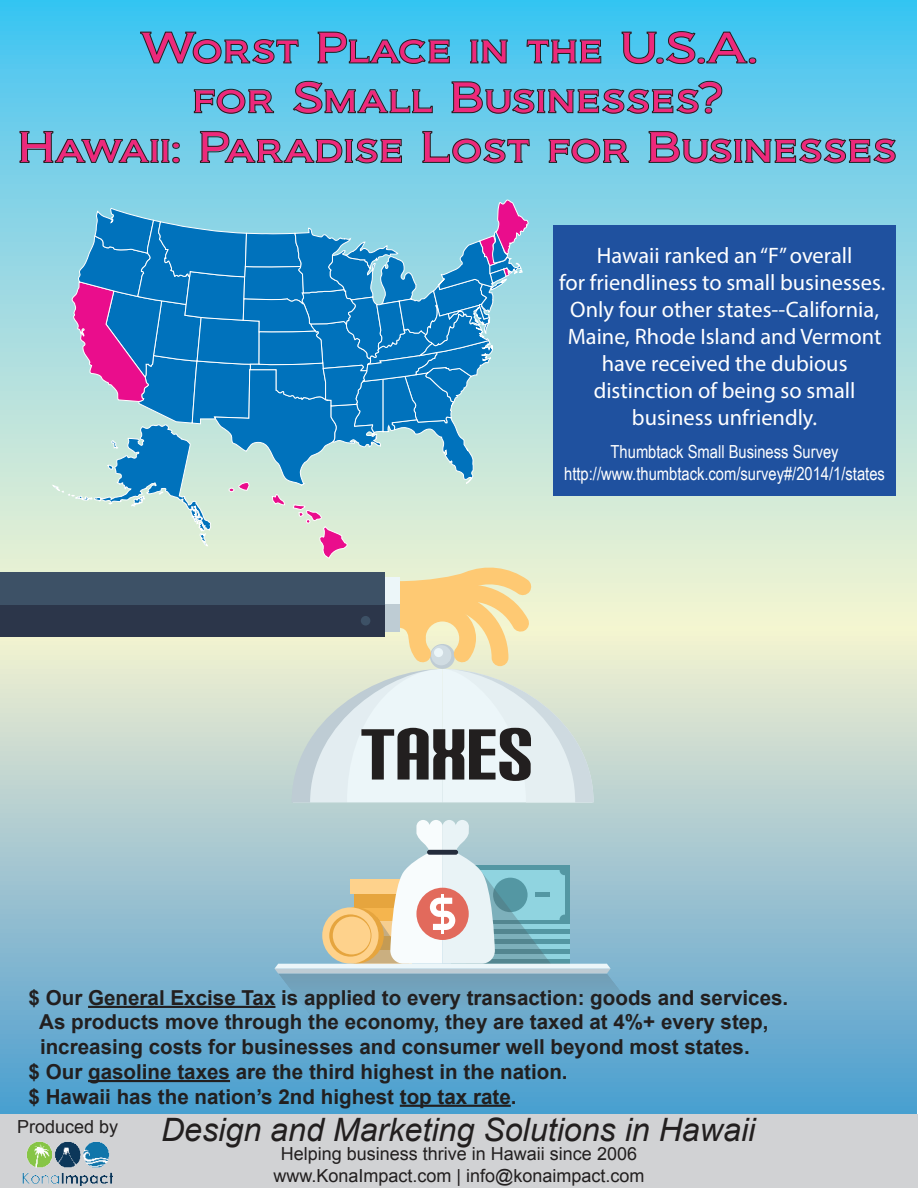
<style>
.page{position:relative;width:918px;height:1188px;background:#fff}
.page>*{position:absolute;margin:0;border:0;box-sizing:border-box;transform-origin:0 0}
.t1{font:86.1px "Carbon Block";color:#221f1f}
.t2{font:41.4px/49.8px "Biondi";color:#ed297b;text-align:center}
.t3{font:italic 32.25px "Arial";color:#221f1f}
.t4{font:22.35px/26.8px "Myriad Pro";color:#fff;text-align:center}
.t5{font:700 20.55px "Arial";color:#221f1f}
.t6{font:18px/22.5px "Arial";color:#221f1f;text-align:center}
.t7{font:18px/21.6px "Arial Narrow";color:#fff;text-align:center}
</style>
<div class="page">
<img style="left:0;top:0;width:917px;height:1114px">
<div style="left:0;top:1114px;width:918px;height:74px;background:#d1d2d4"></div>
<svg style="left:140px;top:31px;width:159px;height:33px;background:#45aed1"></svg>
<svg style="left:317px;top:31px;width:133px;height:33px;background:#45add0"></svg>
<svg style="left:470px;top:39px;width:38px;height:25px"></svg>
<svg style="left:526px;top:39px;width:76px;height:25px;background:#44a4c4"></svg>
<svg style="left:621px;top:31px;width:36px;height:34px"></svg>
<div style="left:656px;top:58px;width:8px;height:6px;border:1px solid #221f1f;border-radius:50%"></div>
<svg style="left:665px;top:31px;width:31px;height:34px"></svg>
<div style="left:698px;top:58px;width:7px;height:6px;border:1px solid #221f1f;border-radius:50%"></div>
<svg style="left:706px;top:31px;width:42px;height:33px"></svg>
<div style="left:749px;top:58px;width:7px;height:6px;border:1px solid #221f1f;border-radius:50%"></div>
<svg style="left:193px;top:88px;width:81px;height:26px;background:#56aac5"></svg>
<svg style="left:292px;top:80px;width:141px;height:34px;background:#58b2d0"></svg>
<svg style="left:451px;top:80px;width:272px;height:34px;background:#57aecb"></svg>
<svg style="left:648px;top:131px;width:248px;height:33px;background:#65b0c7"></svg>
<div style="left:554px;top:226px;width:342px;height:270px;background:#1f519f"></div>
<svg style="left:275px;top:820px;width:336px;height:154px;background:#b5c9ca"></svg>
<div style="left:0;top:605px;width:385px;height:32px;background:#2c364a"></div>
<div style="left:0;top:572px;width:385px;height:33px;background:#3d5166"></div>
<svg style="left:19px;top:126px;width:610px;height:676px;background:#92bbc9"></svg>
<img style="left:278px;top:974px;width:369px;height:51px">
<hr style="left:88px;top:1006px;width:187px;height:2px;background:#221f1f">
<hr style="left:88px;top:1080px;width:142px;height:2px;background:#221f1f">
<hr style="left:400px;top:1105px;width:111px;height:2px;background:#221f1f">
<img style="left:22px;top:1142px;width:91px;height:44px">
<h2 class="t2" style="left:18px;top:24px;width:881px">Worst Place in the U.S.A.<br>for Small Businesses?<br>Hawaii: Paradise Lost for Businesses</h2>
<p class="t4" style="left:559px;top:244px;width:328px">Hawaii ranked an “F” overall<br>for friendliness to small businesses.<br>Only four other states--California,<br>Maine, Rhode Island and Vermont have received the dubious distinction of being so small business unfriendly.</p>
<p class="t7" style="left:564px;top:443px;width:322px">Thumbtack Small Business Survey http://www.thumbtack.com/survey#/2014/1/states</p>
<h1 class="t1" style="left:360px;top:699px;width:174px">TAXES</h1>
<p class="t5" style="left:29px;top:989px;width:761px">$ Our General Excise Tax is applied to every transaction: goods and services.</p>
<p class="t5" style="left:39px;top:1014px;width:731px">As products move through the economy, they are taxed at 4%+ every step,</p>
<p class="t5" style="left:40px;top:1038px;width:711px">increasing costs for businesses and consumer well beyond most states.</p>
<p class="t5" style="left:29px;top:1063px;width:541px">$ Our gasoline taxes are the third highest in the nation.</p>
<p class="t5" style="left:29px;top:1088px;width:490px">$ Hawaii has the nation’s 2nd highest top tax rate.</p>
<h3 class="t3" style="left:161px;top:1117px;width:596px">Design and Marketing Solutions in Hawaii</h3>
<p class="t6" style="left:17px;top:1117px;width:103px">Produced by</p>
<p class="t6" style="left:273px;top:1144px;width:373px">Helping business thrive in Hawaii since 2006 www.KonaImpact.com | info@konaimpact.com</p>
</div>
